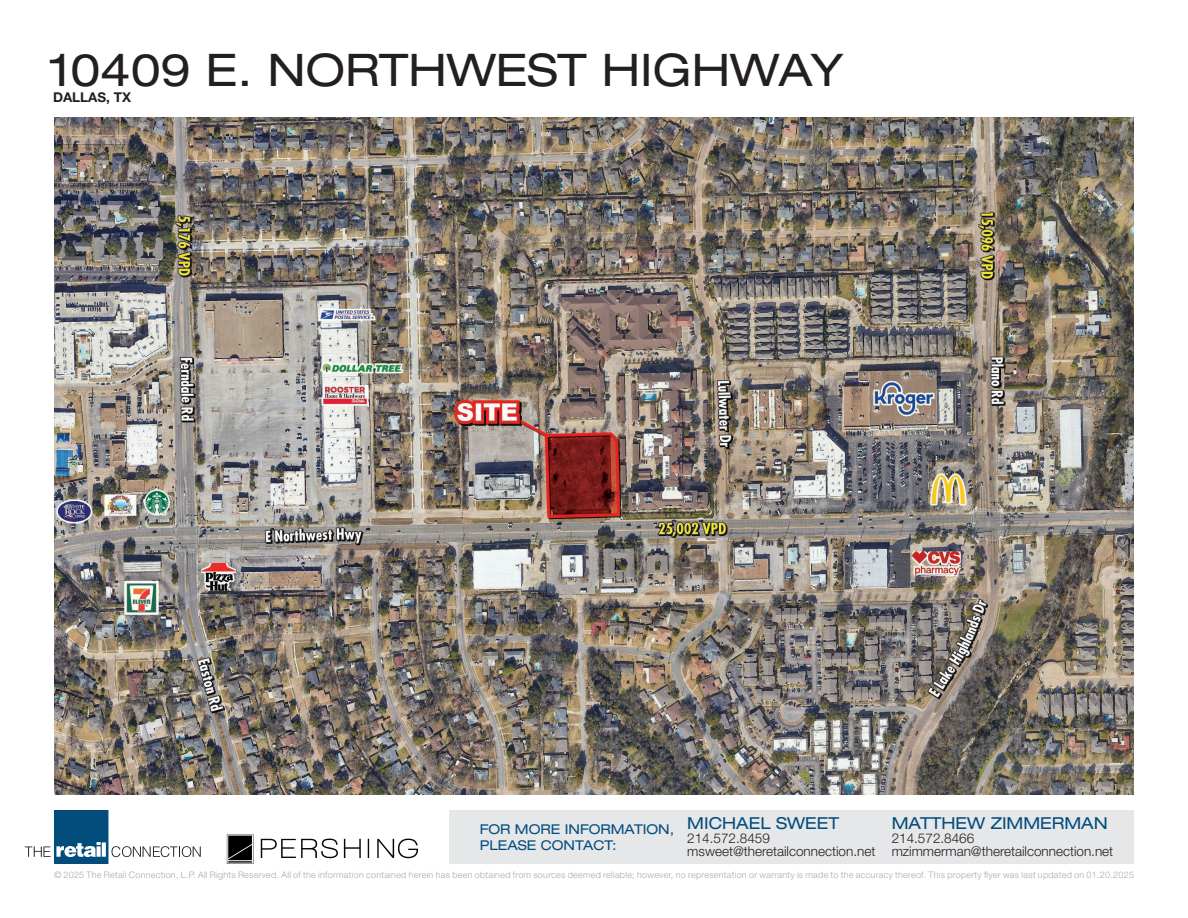
<style>
.page{position:relative;width:1188px;height:918px;background:#fff}
.page>*{position:absolute;margin:0;border:0;box-sizing:border-box;transform-origin:0 0}
.t1{font:expanded 45px "Helvetica Neue LT Std";color:#231f20}
.t2{font:expanded 16.5px "Helvetica Neue LT Std";color:#034d7d}
.t3{font:300 13.5px "Helvetica Neue LT Std";color:#231f20}
.t4{font:expanded 13.5px "Helvetica Neue LT Std";color:#034d7d}
.t5{font:700 13.5px "Helvetica Neue LT Std";color:#231f20}
.t6{font:300 9px "Helvetica Neue LT Std";letter-spacing:.03em;color:#a8a9ad}
</style>
<div class="page">
<svg style="left:25px;top:810px;width:176px;height:54px"></svg>
<div style="left:449px;top:810px;width:685px;height:54px;background:#e6e7e9"></div>
<img style="left:54px;top:117px;width:1080px;height:678px">
<svg style="left:377px;top:838px;width:41px;height:21px"></svg>
<svg style="left:344px;top:839px;width:17px;height:19px"></svg>
<svg style="left:261px;top:839px;width:77px;height:19px"></svg>
<svg style="left:368px;top:839px;width:1px;height:19px"></svg>
<svg style="left:227px;top:834px;width:26px;height:30px"></svg>
<p class="t1" style="left:51px;top:43px;width:794px">10409 E. NORTHWEST HIGHWAY</p>
<p class="t5" style="left:53px;top:89px;width:80px">DALLAS, TX</p>
<p class="t4" style="left:480px;top:821px;width:196px">FOR MORE INFORMATION,</p>
<p class="t4" style="left:480px;top:837px;width:138px">PLEASE CONTACT:</p>
<p class="t2" style="left:687px;top:814px;width:153px">MICHAEL SWEET</p>
<p class="t3" style="left:687px;top:830px;width:84px">214.572.8459</p>
<p class="t3" style="left:687px;top:843px;width:190px">msweet@theretailconnection.net</p>
<p class="t2" style="left:892px;top:814px;width:218px">MATTHEW ZIMMERMAN</p>
<p class="t3" style="left:892px;top:830px;width:84px">214.572.8466</p>
<p class="t3" style="left:892px;top:843px;width:223px">mzimmerman@theretailconnection.net</p>
<p class="t6" style="left:54px;top:869px;width:1082px">© 2025 The Retail Connection, L.P. All Rights Reserved. All of the information contained herein has been obtained from sources deemed reliable; however, no representation or warranty is made to the accuracy thereof. This property flyer was last updated on 01.20.2025</p>
</div>
